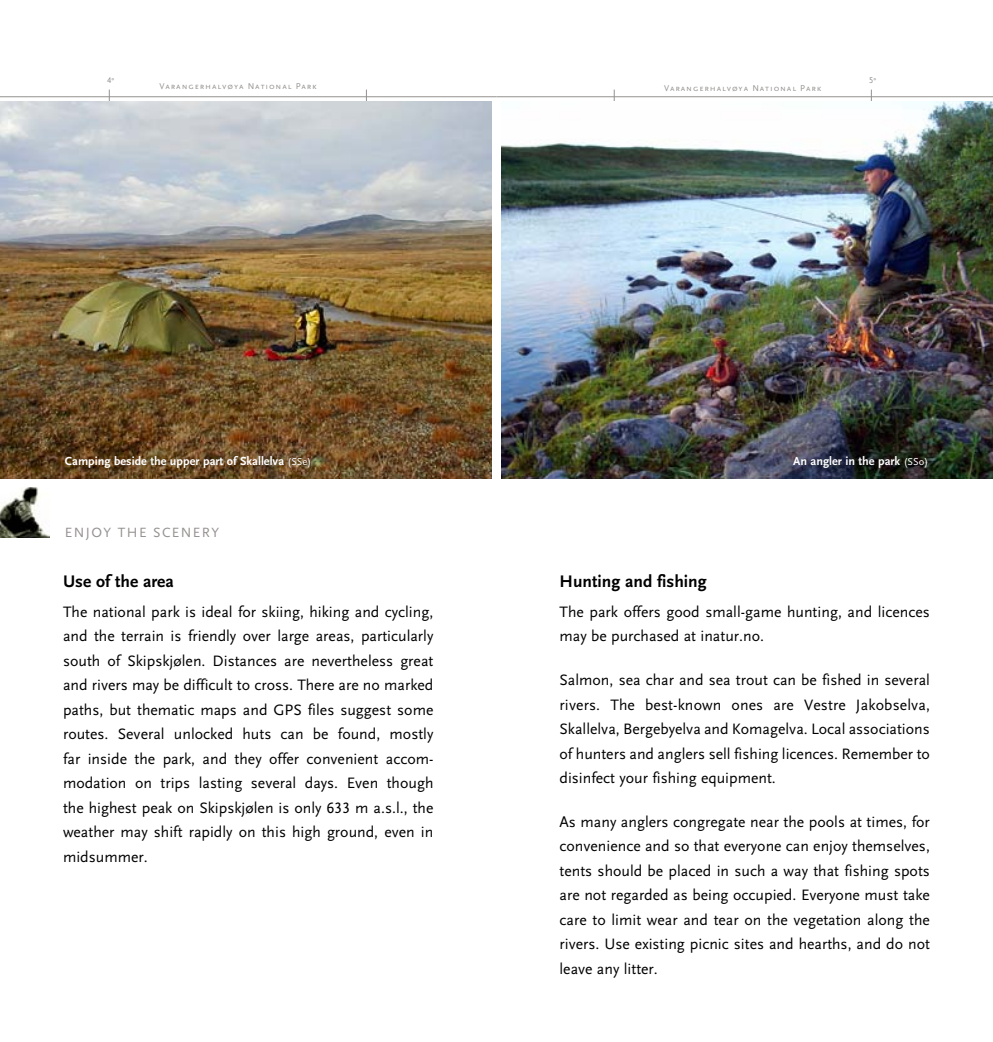
<style>
.page{position:relative;width:993px;height:1042px;background:#fff}
.page>*{position:absolute;margin:0;border:0;box-sizing:border-box;transform-origin:0 0}
.t1{font:700 17.5px "Scala Sans";color:#000}
.t2{font:15.75px/24.5px "Scala Sans";color:#000;text-align:justify}
.t3{font:14px "Scala Sans";letter-spacing:.1em;color:#949290}
.t4{font:700 12.25px "Scala Sans";color:#fff}
.t5{font:8.75px "Scala Sans Caps";letter-spacing:.1em;color:#949290}
.s1{font-family:"Scala Sans"}
.s2{font-weight:400;font-size:10.5px}
.s3{font-family:"Scala Sans Caps"}
</style>
<div class="page">
<hr style="left:496px;top:96px;width:496px;height:1px;background:#949290">
<hr style="left:0;top:96px;width:496px;height:1px;background:#949290">
<img style="left:0;top:488px;width:50px;height:49px">
<img style="left:0;top:102px;width:491px;height:377px">
<img style="left:501px;top:102px;width:491px;height:377px">
<p class="t5" style="left:107px;top:75px;width:9px">4<span class="s1">°</span></p>
<p class="t5" style="left:159px;top:81px;width:159px">Varangerhalvøya National Park</p>
<p class="t5" style="left:664px;top:83px;width:159px">Varangerhalvøya National Park</p>
<p class="t5" style="left:868px;top:75px;width:9px">5<span class="s1">°</span></p>
<p class="t4" style="left:65px;top:454px;width:248px">Camping beside the upper part of Skallelva <span class="s2">(SSe)</span></p>
<p class="t4" style="left:792px;top:454px;width:136px">An angler in the park <span class="s2">(SSo)</span></p>
<p class="t3" style="left:65px;top:525px;width:156px">ENJOY THE SCENERY</p>
<p class="t1" style="left:63px;top:572px;width:112px">Use of the area</p>
<p class="t2" style="left:63px;top:600px;width:372px">The national park is ideal for skiing, hiking and cycling, and the terrain is friendly over large areas, particularly south of Skipskjølen. Distances are nevertheless great and rivers may be difficult to cross. There are no marked paths, but thematic maps and GPS files suggest some routes. Several unlocked huts can be found, mostly far inside the park, and they offer convenient accom&shy;modation on trips lasting several days. Even though the highest peak on Skipskjølen is only <span class="s3">633</span> m a.s.l., the weather may shift rapidly on this high ground, even in midsummer.</p>
<p class="t1" style="left:559px;top:572px;width:148px">Hunting and fishing</p>
<p class="t2" style="left:559px;top:600px;width:372px">The park offers good small-game hunting, and licences may be purchased at inatur.no.</p>
<p class="t2" style="left:559px;top:668px;width:372px">Salmon, sea char and sea trout can be fished in several rivers. The best-known ones are Vestre Jakobselva, Skallelva, Bergebyelva and Komagelva. Local associations of hunters and anglers sell fishing licences. Remember to disinfect your fishing equipment.</p>
<p class="t2" style="left:559px;top:810px;width:372px">As many anglers congregate near the pools at times, for convenience and so that everyone can enjoy themselves, tents should be placed in such a way that fishing spots are not regarded as being occupied. Everyone must take care to limit wear and tear on the vegetation along the rivers. Use existing picnic sites and hearths, and do not leave any litter.</p>
</div>
